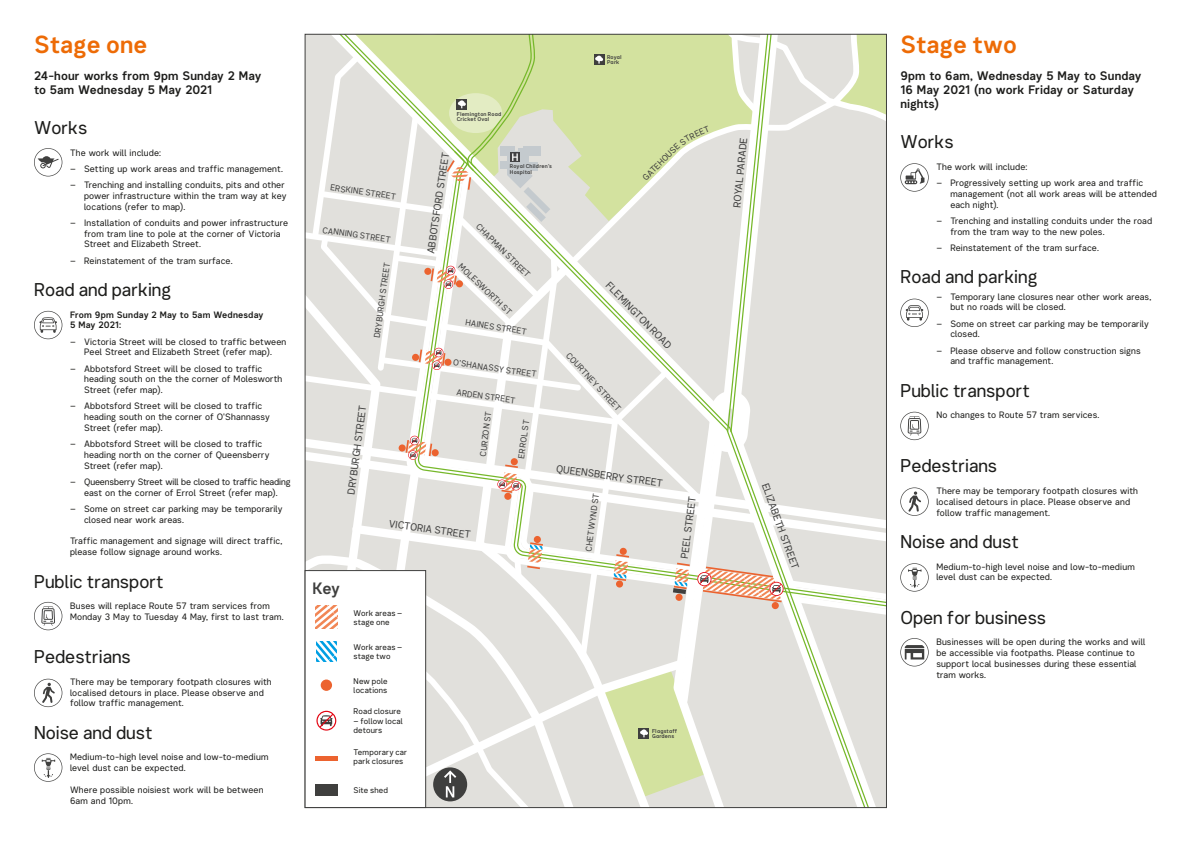
<style>
.page{position:relative;width:1191px;height:842px;background:#fff}
.page>*{position:absolute;margin:0;border:0;box-sizing:border-box;transform-origin:0 0}
.t1{font:700 24px "Network Sans";color:#ed6b06}
.t2{font:18px "Network Sans";color:#1d1d1b}
.t3{font:700 16px "Network Sans";color:#3f3f3e}
.t4{font:700 12px/14.4px "Network Sans";color:#1d1d1b}
.t5{font:10px "Network Sans";color:#3f3f3e}
.t6{font:9px/10.8px "Network Sans";letter-spacing:.015em;color:#1d1d1b}
.t7{font:9px/10.8px "Network Sans";letter-spacing:-.01em;color:#1d1d1b;text-align:center}
.t8{font:700 9px/10.8px "Network Sans";letter-spacing:.015em;color:#1d1d1b}
.t9{font:8.3px "Network Sans";color:#3f3f3e}
.t10{font:8px/9.6px "Network Sans";letter-spacing:.015em;color:#1d1d1b}
.t11{font:700 5.4px/5.4px "Network Sans";letter-spacing:.025em;color:#3f3f3e}
</style>
<div class="page">
<svg style="left:34px;top:148px;width:28px;height:28px"></svg>
<svg style="left:34px;top:602px;width:28px;height:28px"></svg>
<svg style="left:34px;top:679px;width:28px;height:28px"></svg>
<svg style="left:34px;top:753px;width:28px;height:29px"></svg>
<svg style="left:34px;top:311px;width:28px;height:28px"></svg>
<svg style="left:900px;top:299px;width:28px;height:28px"></svg>
<svg style="left:900px;top:163px;width:28px;height:29px"></svg>
<svg style="left:900px;top:412px;width:28px;height:28px"></svg>
<svg style="left:900px;top:487px;width:28px;height:29px"></svg>
<svg style="left:900px;top:563px;width:28px;height:29px"></svg>
<svg style="left:900px;top:638px;width:28px;height:28px"></svg>
<svg style="left:305px;top:34px;width:581px;height:773px"></svg>
<h1 class="t1" style="left:34px;top:24px;width:115px">Stage one</h1>
<h3 class="t4" style="left:34px;top:68px;width:229px">24-hour works from 9pm Sunday 2 May to 5am Wednesday 5 May 2021</h3>
<h2 class="t2" style="left:34px;top:112px;width:55px">Works</h2>
<p class="t6" style="left:70px;top:146px;width:93px">The work will include:</p>
<p class="t6" style="left:70px;top:163px;width:214px">– Setting up work areas and traffic management.</p>
<p class="t6" style="left:84px;top:179px;width:204px;text-indent:-14px">– Trenching and installing conduits, pits and other power infrastructure within the tram way at key locations (refer to map).</p>
<p class="t6" style="left:84px;top:217px;width:206px;text-indent:-14px">– Installation of conduits and power infrastructure from tram line to pole at the corner of Victoria<br>Street and Elizabeth Street.</p>
<p class="t6" style="left:70px;top:254px;width:164px">– Reinstatement of the tram surface.</p>
<h2 class="t2" style="left:34px;top:274px;width:139px">Road and parking</h2>
<p class="t8" style="left:70px;top:308px;width:195px">From 9pm Sunday 2 May to 5am Wednesday<br>5 May 2021:</p>
<p class="t6" style="left:70px;top:335px;width:218px;text-align:center">– Victoria Street will be closed to traffic between<br>Peel Street and Elizabeth Street (refer map).</p>
<p class="t6" style="left:84px;top:362px;width:200px;text-indent:-14px">– Abbotsford Street will be closed to traffic heading south on the the corner of Molesworth<br>Street (refer map).</p>
<p class="t6" style="left:84px;top:400px;width:187px;text-indent:-14px">– Abbotsford Street will be closed to traffic heading south on the corner of O'Shannassy<br>Street (refer map).</p>
<p class="t6" style="left:84px;top:438px;width:187px;text-indent:-14px">– Abbotsford Street will be closed to traffic heading north on the corner of Queensberry<br>Street (refer map).</p>
<p class="t7" style="left:70px;top:476px;width:222px">– Queensberry Street will be closed to traffic heading east on the corner of Errol Street (refer map).</p>
<p class="t6" style="left:84px;top:503px;width:200px;text-indent:-14px">– Some on street car parking may be temporarily closed near work areas.</p>
<p class="t6" style="left:70px;top:535px;width:214px">Traffic management and signage will direct traffic, please follow signage around works.</p>
<h2 class="t2" style="left:34px;top:566px;width:131px">Public transport</h2>
<p class="t6" style="left:70px;top:600px;width:215px">Buses will replace Route 57 tram services from<br>Monday 3 May to Tuesday 4 May, first to last tram.</p>
<h2 class="t2" style="left:34px;top:641px;width:98px">Pedestrians</h2>
<p class="t6" style="left:70px;top:676px;width:203px">There may be temporary footpath closures with localised detours in place. Please observe and follow traffic management.</p>
<h2 class="t2" style="left:34px;top:717px;width:120px">Noise and dust</h2>
<p class="t6" style="left:70px;top:751px;width:200px">Medium-to-high level noise and low-to-medium level dust can be expected.</p>
<p class="t6" style="left:70px;top:784px;width:195px">Where possible noisiest work will be between<br>6am and 10pm.</p>
<p class="t11" style="left:607px;top:54px;width:16px">Royal<br>Park</p>
<p class="t11" style="left:457px;top:111px;width:46px">Flemington Road<br>Cricket Oval</p>
<p class="t9" style="left:639px;top:174px;width:39px;rotate:-45deg">GATEHOU</p>
<p class="t5" style="left:422px;top:253px;width:104px;rotate:-82deg">ABBOTSFORD STREET</p>
<p class="t11" style="left:510px;top:163px;width:44px">Royal Children’s<br>Hospital</p>
<p class="t9" style="left:331px;top:180px;width:68px;rotate:8deg">ERSKINE STREET</p>
<p class="t9" style="left:482px;top:220px;width:74px;rotate:45deg">CHAPMAN STREET</p>
<p class="t9" style="left:323px;top:223px;width:70px;rotate:8deg">CANNING STREET</p>
<p class="t9" style="left:370px;top:337px;width:77px;rotate:-82deg">DRYBURGH STREET</p>
<p class="t9" style="left:464px;top:260px;width:71px;rotate:43deg">MOLESWORTH ST</p>
<p class="t5" style="left:614px;top:278px;width:90px;rotate:46deg">FLEMINGTON ROAD</p>
<p class="t9" style="left:467px;top:315px;width:63px;rotate:9deg">HAINES STREET</p>
<p class="t9" style="left:454px;top:355px;width:86px;rotate:8deg">O’SHANASSY STREET</p>
<p class="t9" style="left:573px;top:349px;width:78px;rotate:47deg">COURTNEY STREET</p>
<p class="t9" style="left:457px;top:385px;width:61px;rotate:8deg">ARDEN STREET</p>
<p class="t5" style="left:342px;top:493px;width:91px;rotate:-82deg">DRYBURGH STREET</p>
<p class="t9" style="left:476px;top:455px;width:47px;rotate:-83deg">CURZON ST</p>
<p class="t9" style="left:514px;top:457px;width:40px;rotate:-82deg">ERROL ST</p>
<p class="t5" style="left:557px;top:460px;width:109px;rotate:8deg">QUEENSBERRY STREET</p>
<p class="t9" style="left:581px;top:550px;width:60px;rotate:-82deg">CHETWYND ST</p>
<p class="t5" style="left:390px;top:515px;width:84px;rotate:8deg">VICTORIA STREET</p>
<p class="t5" style="left:675px;top:557px;width:64px;rotate:-82deg">PEEL STREET</p>
<h3 class="t3" style="left:312px;top:575px;width:29px">Key</h3>
<p class="t10" style="left:353px;top:607px;width:50px">Work areas – stage one</p>
<p class="t10" style="left:353px;top:641px;width:50px">Work areas – stage two</p>
<p class="t10" style="left:353px;top:675px;width:35px">New pole locations</p>
<p class="t10" style="left:353px;top:706px;width:49px">Road closure</p>
<p class="t10" style="left:353px;top:716px;width:51px">– follow local detours</p>
<p class="t10" style="left:353px;top:746px;width:55px">Temporary car park closures</p>
<p class="t10" style="left:353px;top:785px;width:36px">Site shed</p>
<p class="t11" style="left:652px;top:728px;width:27px">Flagstaff<br>Gardens</p>
<p class="t5" style="left:728px;top:206px;width:72px;rotate:-84deg">ROYAL PARADE</p>
<p class="t5" style="left:773px;top:481px;width:92px;rotate:70deg">ELIZABETH STREET</p>
<h1 class="t1" style="left:900px;top:24px;width:118px">Stage two</h1>
<h3 class="t4" style="left:900px;top:68px;width:243px">9pm to 6am, Wednesday 5 May to Sunday<br>16 May 2021 (no work Friday or Saturday nights)</h3>
<h2 class="t2" style="left:900px;top:127px;width:55px">Works</h2>
<p class="t6" style="left:936px;top:161px;width:93px">The work will include:</p>
<p class="t6" style="left:950px;top:177px;width:208px;text-indent:-14px">– Progressively setting up work area and traffic management (not all work areas will be attended each night).</p>
<p class="t6" style="left:950px;top:215px;width:203px;text-indent:-14px">– Trenching and installing conduits under the road from the tram way to the new poles.</p>
<p class="t6" style="left:936px;top:242px;width:164px">– Reinstatement of the tram surface.</p>
<h2 class="t2" style="left:900px;top:262px;width:139px">Road and parking</h2>
<p class="t6" style="left:950px;top:290px;width:202px;text-indent:-14px">– Temporary lane closures near other work areas, but no roads will be closed.</p>
<p class="t6" style="left:950px;top:317px;width:200px;text-indent:-14px">– Some on street car parking may be temporarily closed.</p>
<p class="t6" style="left:950px;top:344px;width:192px;text-indent:-14px">– Please observe and follow construction signs and traffic management.</p>
<h2 class="t2" style="left:900px;top:375px;width:131px">Public transport</h2>
<p class="t6" style="left:936px;top:409px;width:165px">No changes to Route 57 tram services.</p>
<h2 class="t2" style="left:900px;top:451px;width:98px">Pedestrians</h2>
<p class="t6" style="left:936px;top:485px;width:203px">There may be temporary footpath closures with localised detours in place. Please observe and follow traffic management.</p>
<h2 class="t2" style="left:900px;top:526px;width:120px">Noise and dust</h2>
<p class="t6" style="left:936px;top:560px;width:200px">Medium-to-high level noise and low-to-medium level dust can be expected.</p>
<h2 class="t2" style="left:900px;top:602px;width:147px">Open for business</h2>
<p class="t6" style="left:936px;top:636px;width:211px">Businesses will be open during the works and will be accessible via footpaths. Please continue to support local businesses during these essential tram works.</p>
</div>
